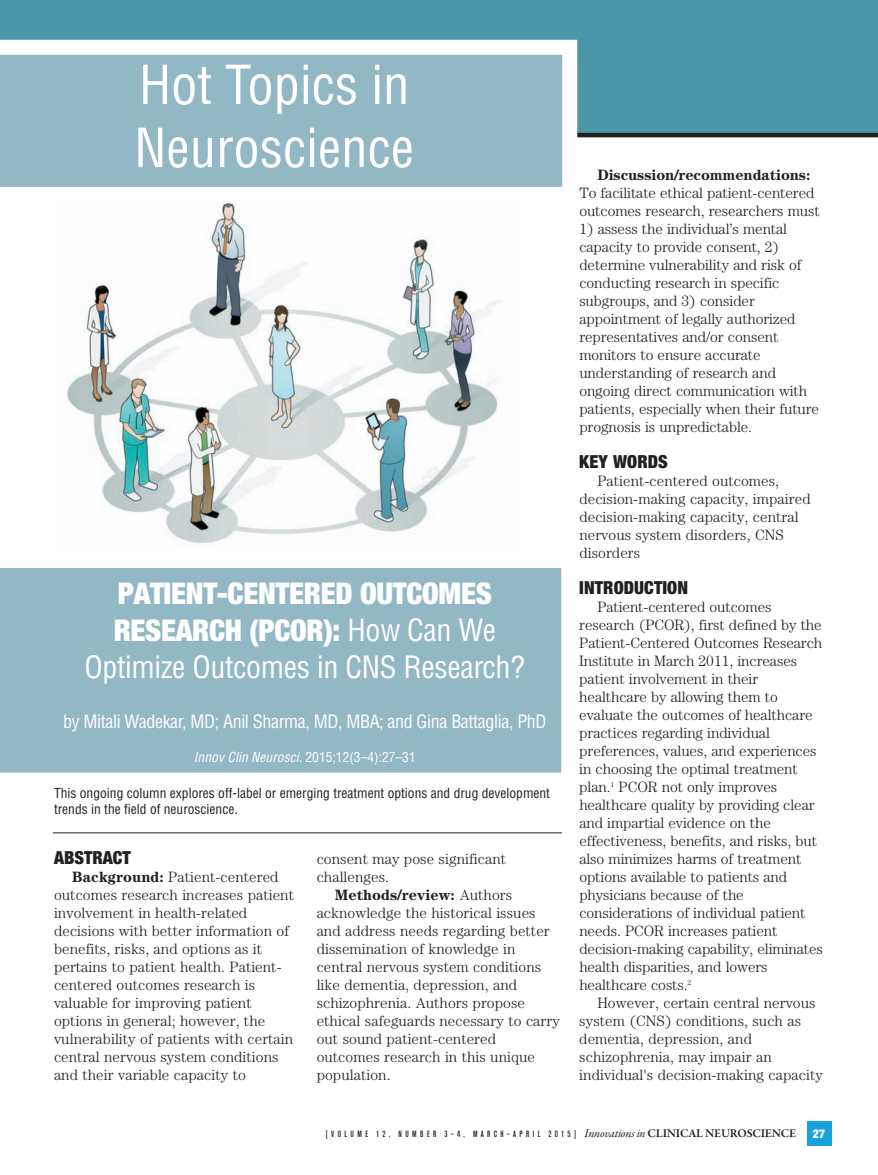
<style>
.page{position:relative;width:878px;height:1175px;background:#fff}
.page>*{position:absolute;margin:0;border:0;box-sizing:border-box;transform-origin:0 0}
.t1{font:condensed 52.5px/63px "Helvetica";color:#fff}
.t2{font:900 condensed 30px/37px "Helvetica Neue LT Std";letter-spacing:-.01em;color:#fff}
.t3{font:condensed 30px "Helvetica";letter-spacing:-.01em;color:#fff}
.t4{font:condensed 18px "Helvetica";letter-spacing:-.02em;color:#fff}
.t5{font:900 condensed 18px "Helvetica Neue LT Std";letter-spacing:.005em;color:#231f20}
.t6{font:300 15px/18px "Century Std";letter-spacing:-.005em;color:#231f20}
.t7{font:700 15px "Century Std";letter-spacing:-.005em;color:#231f20}
.t8{font:condensed 13.5px/16.2px "Helvetica";color:#231f20}
.t9{font:italic condensed 13.5px "Helvetica";letter-spacing:.005em;color:#fff}
.t10{font:900 condensed 12px "Helvetica Neue LT Std";color:#fff}
.t11{font:500 condensed 9px "Akzidenz Grotesk BE";letter-spacing:.38em;color:#231f20}
.s1{font-family:"Helvetica";font-weight:400}
.s2{font-style:normal}
.s3{font-weight:700}
.s4{font-family:"Garamond Premr Pro";font-weight:400;font-style:italic;font-stretch:normal;font-size:12px}
.s5{font-family:"Garamond Premr Pro";font-weight:600;font-stretch:normal;font-size:12px}
</style>
<div class="page">
<div style="left:806px;top:1121px;width:25px;height:24px;background:#1aa2dc"></div>
<div style="left:0;top:0;width:878px;height:136px;background:#4b97aa"></div>
<hr style="left:0;top:133px;width:878px;height:4px;background:#231f20">
<div style="left:0;top:568px;width:562px;height:205px;background:#92b7c5"></div>
<hr style="left:53px;top:832px;width:509px;height:1px;background:#231f20">
<svg style="left:0;top:40px;width:577px;height:147px;background:#9fbfcc"></svg>
<img style="left:67px;top:201px;width:435px;height:342px">
<h1 class="t1" style="left:134px;top:54px;width:281px">Hot Topics in<br>Neuroscience</h1>
<h2 class="t2" style="left:114px;top:577px;width:384px">PATIENT-CENTERED OUTCOMES<br>RESEARCH (PCOR): <span class="s1">How Can We</span></h2>
<h2 class="t3" style="left:84px;top:650px;width:442px">Optimize Outcomes in CNS Research?</h2>
<p class="t4" style="left:63px;top:710px;width:485px">by Mitali Wadekar, MD; Anil Sharma, MD, MBA; and Gina Battaglia, PhD</p>
<p class="t9" style="left:194px;top:749px;width:223px">Innov Clin Neurosci. <span class="s2">2015;12(3–4):27–31</span></p>
<p class="t8" style="left:54px;top:785px;width:497px">This ongoing column explores off-label or emerging treatment options and drug development trends in the field of neuroscience.</p>
<p class="t5" style="left:54px;top:851px;width:78px">ABSTRACT</p>
<p class="t6" style="left:54px;top:869px;width:241px;text-indent:18px"><span class="s3">Background:</span> Patient-centered outcomes research increases patient involvement in health-related decisions with better information of benefits, risks, and options as it pertains to patient health. Patient&shy;centered outcomes research is valuable for improving patient options in general; however, the vulnerability of patients with certain central nervous system conditions and their variable capacity to</p>
<p class="t6" style="left:317px;top:851px;width:191px">consent may pose significant challenges.</p>
<p class="t6" style="left:317px;top:887px;width:245px;text-indent:18px"><span class="s3">Methods/review:</span> Authors acknowledge the historical issues and address needs regarding better dissemination of knowledge in central nervous system conditions like dementia, depression, and schizophrenia. Authors propose ethical safeguards necessary to carry out sound patient-centered outcomes research in this unique population.</p>
<p class="t7" style="left:597px;top:170px;width:214px">Discussion/recommendations:</p>
<p class="t6" style="left:579px;top:185px;width:242px">To facilitate ethical patient-centered outcomes research, researchers must</p>
<p class="t6" style="left:579px;top:221px;width:241px">1) assess the individual’s mental capacity to provide consent, 2) determine vulnerability and risk of conducting research in specific subgroups, and 3) consider appointment of legally authorized representatives and/or consent monitors to ensure accurate understanding of research and ongoing direct communication with patients, especially when their future prognosis is unpredictable.</p>
<p class="t5" style="left:579px;top:455px;width:90px">KEY WORDS</p>
<p class="t6" style="left:579px;top:473px;width:233px;text-indent:18px">Patient-centered outcomes, decision-making capacity, impaired decision-making capacity, central nervous system disorders, CNS disorders</p>
<p class="t5" style="left:579px;top:581px;width:110px">INTRODUCTION</p>
<p class="t6" style="left:579px;top:599px;width:245px;text-indent:18px">Patient-centered outcomes research (PCOR), first defined by the Patient-Centered Outcomes Research Institute in March 2011, increases patient involvement in their healthcare by allowing them to evaluate the outcomes of healthcare practices regarding individual preferences, values, and experiences in choosing the optimal treatment plan.<sup>1</sup> PCOR not only improves healthcare quality by providing clear and impartial evidence on the effectiveness, benefits, and risks, but also minimizes harms of treatment options available to patients and physicians because of the considerations of individual patient needs. PCOR increases patient decision-making capability, eliminates health disparities, and lowers healthcare costs.<sup>2</sup></p>
<p class="t6" style="left:579px;top:995px;width:245px;text-indent:18px">However, certain central nervous system (CNS) conditions, such as dementia, depression, and schizophrenia, may impair an individual's decision-making capacity</p>
<p class="t11" style="left:326px;top:1131px;width:472px">[VOLUME 12, NUMBER 3–4, MARCH–APRIL 2015] <span class="s4">Innovations in</span> <span class="s5">CLINICAL NEUROSCIENCE</span></p>
<p class="t10" style="left:813px;top:1128px;width:14px">27</p>
</div>
